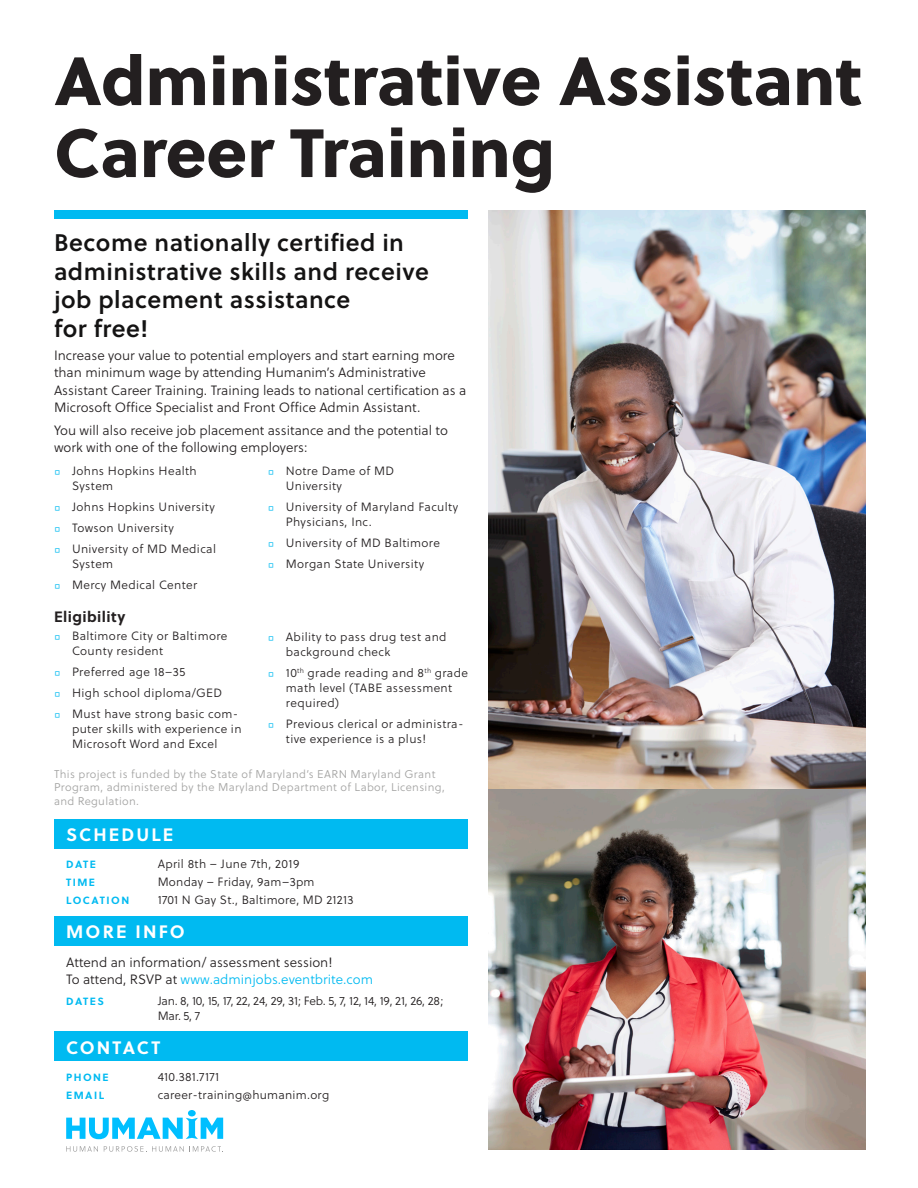
<style>
.page{position:relative;width:918px;height:1188px;background:#fff}
.page>*{position:absolute;margin:0;border:0;box-sizing:border-box;transform-origin:0 0}
.t1{font:68.1px/72px "Soleil Xb";color:#231f20}
.lead_-_large{font:24px/28.5px "Soleil Sb";letter-spacing:.02em;color:#141313}
.h2_-_reversed{font:700 18px "Soleil";letter-spacing:.12em;color:#fff}
.t2{font:700 15px "Soleil";letter-spacing:.03em;color:#231f20}
.t3{font:13.5px/17.2px "Soleil Lt";color:#231f20}
.details{font:12px/15px "Soleil Lt";letter-spacing:.03em;color:#231f20}
.details-2{font:12px/15px "Soleil Lt";letter-spacing:-.02em;color:#231f20}
.t4{font:11.25px/13.5px "Soleil Lt";letter-spacing:.03em;color:#a2a2a1}
.details-3{font:700 10.5px "Soleil";letter-spacing:.14em;color:#00baf1}
.s1{color:#00baf1}
</style>
<div class="page">
<div style="left:54px;top:1032px;width:414px;height:29px;background:#00baf1"></div>
<div style="left:54px;top:916px;width:414px;height:30px;background:#00baf1"></div>
<div style="left:54px;top:819px;width:414px;height:29px;background:#00baf1"></div>
<div style="left:188px;top:1110px;width:8px;height:6px;background:#00bfff;border-radius:50%"></div>
<svg style="left:66px;top:1117px;width:157px;height:22px"></svg>
<svg style="left:66px;top:1146px;width:32px;height:6px"></svg>
<svg style="left:104px;top:1146px;width:80px;height:6px"></svg>
<svg style="left:192px;top:1146px;width:31px;height:6px"></svg>
<div style="left:54px;top:210px;width:414px;height:9px;background:#00baf1"></div>
<img style="left:488px;top:210px;width:377px;height:940px">
<p class="t1" style="left:54px;top:41px;width:810px">Administrative Assistant<br>Career Training</p>
<p class="lead_-_large" style="left:54px;top:228px;width:376px">Become nationally certified in administrative skills and receive job placement assistance<br>for free!</p>
<p class="t3" style="left:54px;top:347px;width:414px">Increase your value to potential employers and start earning more than minimum wage by attending Humanim’s Administrative Assistant Career Training. Training leads to national certification as a Microsoft Office Specialist and Front Office Admin Assistant.</p>
<p class="t3" style="left:54px;top:422px;width:396px">You will also receive job placement assitance and the potential to work with one of the following employers:</p>
<p class="details" style="left:72px;top:463px;width:126px;text-indent:-18px"><span class="s1">◻</span> Johns Hopkins Health<br>System</p>
<p class="details" style="left:54px;top:499px;width:163px"><span class="s1">◻</span> Johns Hopkins University</p>
<p class="details" style="left:54px;top:520px;width:121px"><span class="s1">◻</span> Towson University</p>
<p class="details" style="left:72px;top:541px;width:146px;text-indent:-18px"><span class="s1">◻</span> University of MD Medical<br>System</p>
<p class="details" style="left:54px;top:577px;width:145px"><span class="s1">◻</span> Mercy Medical Center</p>
<p class="details" style="left:286px;top:463px;width:110px;text-indent:-18px"><span class="s1">◻</span> Notre Dame of MD<br>University</p>
<p class="details" style="left:286px;top:499px;width:174px;text-indent:-18px"><span class="s1">◻</span> University of Maryland Faculty<br>Physicians, Inc.</p>
<p class="details" style="left:268px;top:535px;width:174px"><span class="s1">◻</span> University of MD Baltimore</p>
<p class="details" style="left:268px;top:556px;width:158px"><span class="s1">◻</span> Morgan State University</p>
<p class="t2" style="left:54px;top:605px;width:73px">Eligibility</p>
<p class="details" style="left:72px;top:628px;width:157px;text-indent:-18px"><span class="s1">◻</span> Baltimore City or Baltimore<br>County resident</p>
<p class="details" style="left:54px;top:664px;width:133px"><span class="s1">◻</span> Preferred age 18–35</p>
<p class="details" style="left:54px;top:685px;width:170px"><span class="s1">◻</span> High school diploma/GED</p>
<p class="details" style="left:72px;top:706px;width:171px;text-indent:-18px"><span class="s1">◻</span> Must have strong basic com&shy;puter skills with experience in<br>Microsoft Word and Excel</p>
<p class="details" style="left:286px;top:629px;width:162px;text-indent:-18px"><span class="s1">◻</span> Ability to pass drug test and background check</p>
<p class="details" style="left:286px;top:665px;width:184px;text-indent:-18px"><span class="s1">◻</span> 10<sup>th</sup> grade reading and 8<sup>th</sup> grade math level (TABE assessment required)</p>
<p class="details" style="left:286px;top:716px;width:179px;text-indent:-18px"><span class="s1">◻</span> Previous clerical or administra&shy;tive experience is a plus!</p>
<p class="t4" style="left:54px;top:767px;width:392px">This project is funded by the State of Maryland’s EARN Maryland Grant<br>Program, administered by the Maryland Department of Labor, Licensing, and Regulation.</p>
<p class="h2_-_reversed" style="left:66px;top:821px;width:109px">SCHEDULE</p>
<p class="details-3" style="left:66px;top:856px;width:31px">DATE</p>
<p class="details" style="left:158px;top:856px;width:143px">April 8th – June 7th, 2019</p>
<p class="details-3" style="left:66px;top:874px;width:30px">TIME</p>
<p class="details" style="left:158px;top:874px;width:158px">Monday – Friday, 9am–3pm</p>
<p class="details-3" style="left:66px;top:892px;width:65px">LOCATION</p>
<p class="details" style="left:158px;top:892px;width:197px">1701 N Gay St., Baltimore, MD 21213</p>
<p class="h2_-_reversed" style="left:66px;top:917px;width:120px">MORE INFO</p>
<p class="t3" style="left:66px;top:954px;width:308px">Attend an information/ assessment session!<br>To attend, RSVP at <span class="s1">www.adminjobs.eventbrite.com</span></p>
<p class="details-3" style="left:66px;top:993px;width:39px">DATES</p>
<p class="details-2" style="left:158px;top:993px;width:287px">Jan. 8, 10, 15, 17, 22, 24, 29, 31; Feb. 5, 7, 12, 14, 19, 21, 26, 28;<br>Mar. 5, 7</p>
<p class="h2_-_reversed" style="left:66px;top:1034px;width:96px">CONTACT</p>
<p class="details-3" style="left:66px;top:1069px;width:44px">PHONE</p>
<p class="details" style="left:158px;top:1069px;width:63px">410.381.7171</p>
<p class="details-3" style="left:66px;top:1087px;width:39px">EMAIL</p>
<p class="details" style="left:158px;top:1087px;width:173px">career-training@humanim.org</p>
</div>
